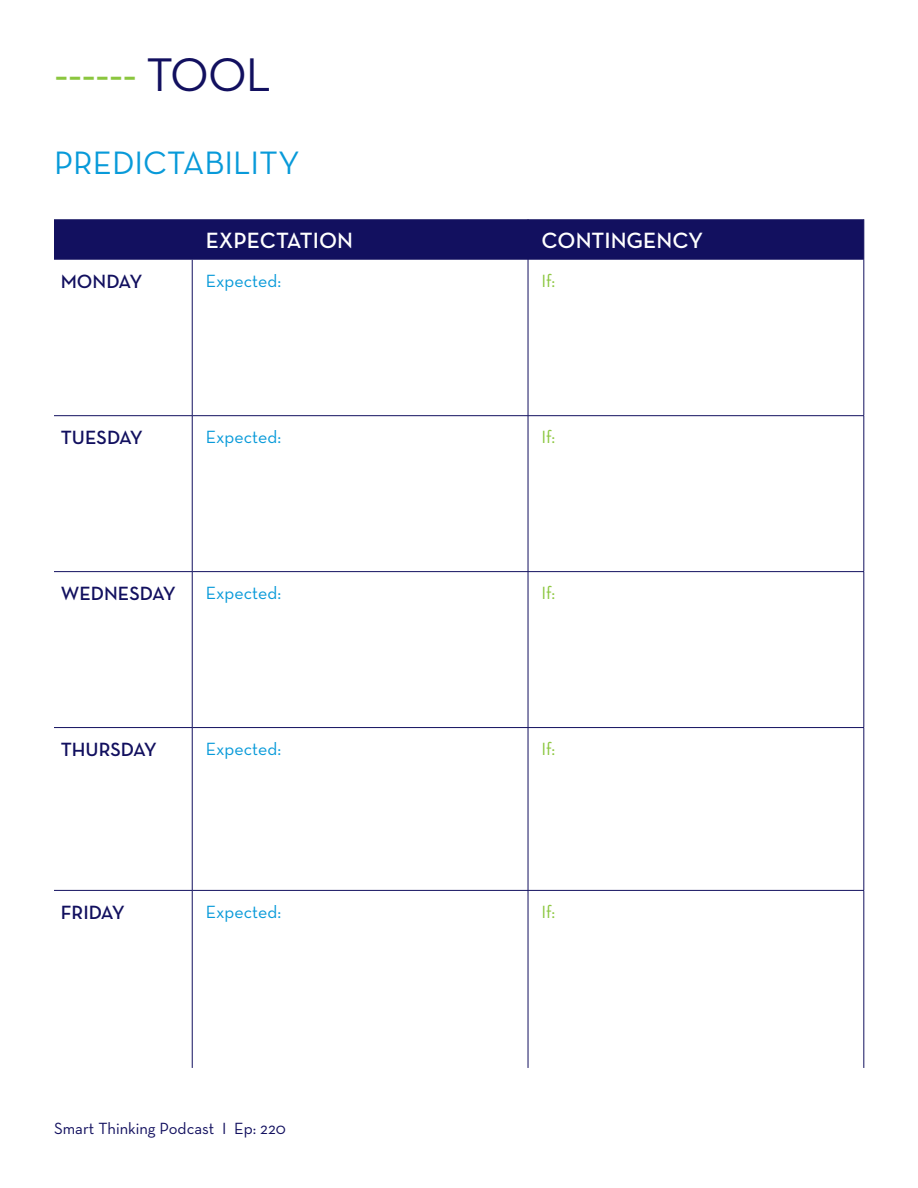
<style>
.page{position:relative;width:918px;height:1188px;background:#fff}
.page>*{position:absolute;margin:0;border:0;box-sizing:border-box;transform-origin:0 0}
.t1{font:48px "Neutraface Text";color:#8bc63e}
.t2{font:33px "Neutraface Text";color:#089ad9}
.t3{font:600 22.5px "Neutraface Text";color:#fff}
.t4{font:600 19.5px "Neutraface Text";color:#12105f}
.t5{font:18px "Neutraface Text";color:#089ad9}
.t6{font:18px "Neutraface Text";letter-spacing:-.01em;color:#8bc63e}
.t7{font:16.5px "Neutraface Text";color:#12105f}
.s1{color:#12105f}
</style>
<div class="page">
<div style="left:54px;top:219px;width:810px;height:41px;background:#12105f"></div>
<hr style="left:192px;top:260px;width:1px;height:155px;background:#12105f">
<hr style="left:192px;top:416px;width:1px;height:155px;background:#12105f">
<hr style="left:192px;top:572px;width:1px;height:155px;background:#12105f">
<hr style="left:192px;top:728px;width:1px;height:162px;background:#12105f">
<hr style="left:192px;top:891px;width:1px;height:177px;background:#12105f">
<hr style="left:528px;top:219px;width:1px;height:41px;background:#12105f">
<hr style="left:864px;top:219px;width:1px;height:41px;background:#12105f">
<hr style="left:528px;top:260px;width:1px;height:155px;background:#12105f">
<hr style="left:192px;top:415px;width:336px;height:1px;background:#12105f">
<hr style="left:528px;top:415px;width:336px;height:1px;background:#12105f">
<hr style="left:528px;top:416px;width:1px;height:155px;background:#12105f">
<hr style="left:192px;top:571px;width:336px;height:1px;background:#12105f">
<hr style="left:528px;top:571px;width:336px;height:1px;background:#12105f">
<hr style="left:528px;top:572px;width:1px;height:155px;background:#12105f">
<hr style="left:192px;top:727px;width:336px;height:1px;background:#12105f">
<hr style="left:528px;top:727px;width:336px;height:1px;background:#12105f">
<hr style="left:528px;top:728px;width:1px;height:162px;background:#12105f">
<hr style="left:192px;top:890px;width:336px;height:1px;background:#12105f">
<hr style="left:528px;top:890px;width:336px;height:1px;background:#12105f">
<hr style="left:528px;top:891px;width:1px;height:177px;background:#12105f">
<hr style="left:864px;top:260px;width:1px;height:155px;background:#12105f">
<hr style="left:54px;top:415px;width:138px;height:1px;background:#12105f">
<hr style="left:864px;top:416px;width:1px;height:155px;background:#12105f">
<hr style="left:54px;top:571px;width:138px;height:1px;background:#12105f">
<hr style="left:864px;top:572px;width:1px;height:155px;background:#12105f">
<hr style="left:54px;top:727px;width:138px;height:1px;background:#12105f">
<hr style="left:864px;top:728px;width:1px;height:162px;background:#12105f">
<hr style="left:54px;top:890px;width:138px;height:1px;background:#12105f">
<hr style="left:864px;top:891px;width:1px;height:177px;background:#12105f">
<p class="t1" style="left:54px;top:45px;width:219px">------ <span class="s1">TOOL</span></p>
<p class="t2" style="left:54px;top:142px;width:247px">PREDICTABILITY</p>
<p class="t3" style="left:206px;top:227px;width:149px">EXPECTATION</p>
<p class="t3" style="left:542px;top:227px;width:163px">CONTINGENCY</p>
<p class="t4" style="left:61px;top:270px;width:83px">MONDAY</p>
<p class="t5" style="left:206px;top:270px;width:77px">Expected:</p>
<p class="t6" style="left:542px;top:270px;width:15px">If:</p>
<p class="t4" style="left:61px;top:426px;width:84px">TUESDAY</p>
<p class="t5" style="left:206px;top:426px;width:77px">Expected:</p>
<p class="t6" style="left:542px;top:426px;width:15px">If:</p>
<p class="t4" style="left:61px;top:581px;width:117px">WEDNESDAY</p>
<p class="t5" style="left:206px;top:582px;width:77px">Expected:</p>
<p class="t6" style="left:542px;top:582px;width:15px">If:</p>
<p class="t4" style="left:61px;top:737px;width:98px">THURSDAY</p>
<p class="t5" style="left:206px;top:738px;width:77px">Expected:</p>
<p class="t6" style="left:542px;top:738px;width:15px">If:</p>
<p class="t4" style="left:61px;top:900px;width:65px">FRIDAY</p>
<p class="t5" style="left:206px;top:901px;width:77px">Expected:</p>
<p class="t6" style="left:542px;top:901px;width:15px">If:</p>
<p class="t7" style="left:54px;top:1118px;width:233px">Smart Thinking Podcast I Ep: 220</p>
</div>
